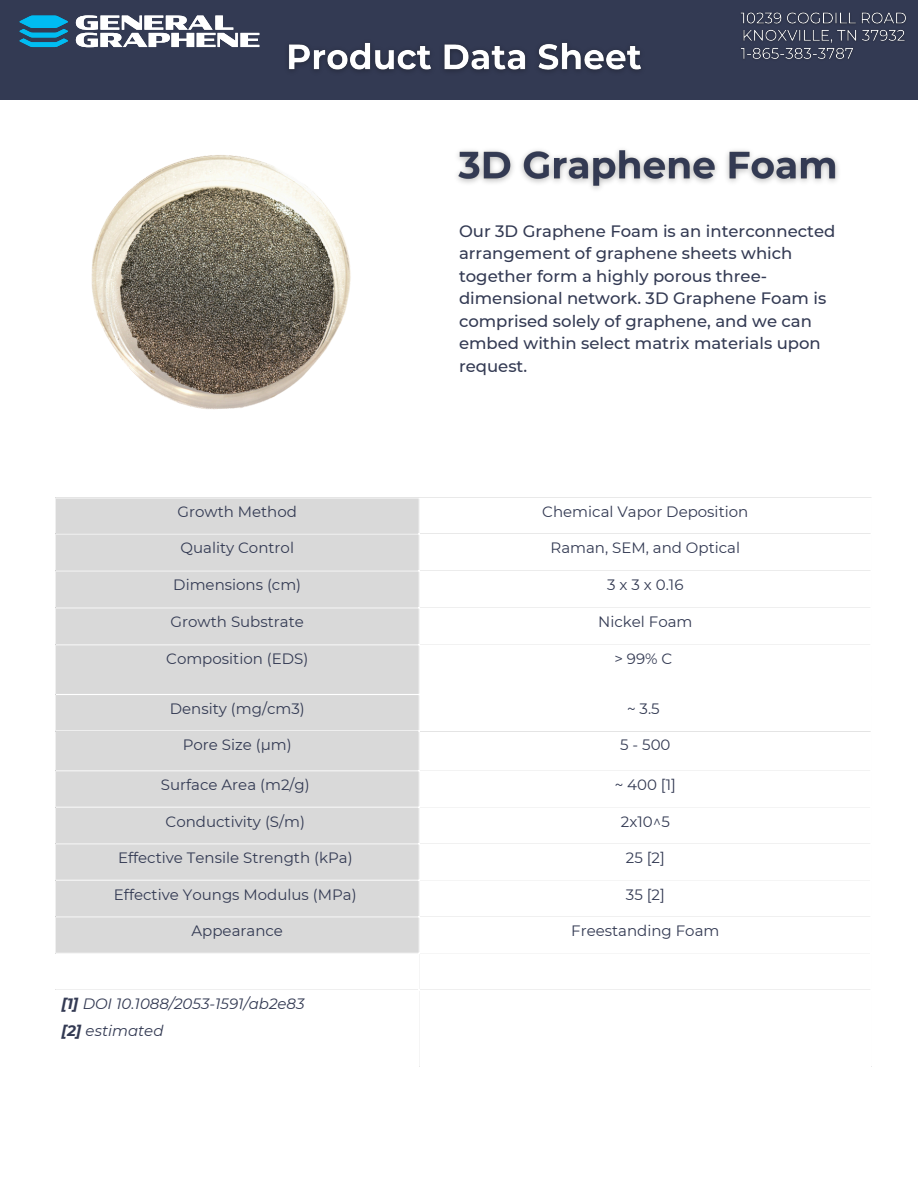
<style>
.page{position:relative;width:918px;height:1188px;background:#fff}
.page>*{position:absolute;margin:0;border:0;box-sizing:border-box;transform-origin:0 0}
.t1{font:500 16.5px/22.5px "Montserrat";color:#333a53}
.t2{font:15px "Montserrat";color:#333a53}
.t3{font:italic 15px "Montserrat";color:#333a53}
.s1{font-weight:700}
</style>
<div class="page">
<div style="left:0;top:0;width:918px;height:100px;background:#333a53"></div>
<svg style="left:19px;top:16px;width:49px;height:31px"></svg>
<svg style="left:76px;top:15px;width:183px;height:32px"></svg>
<svg style="left:56px;top:498px;width:816px;height:569px"></svg>
<hr style="left:419px;top:498px;width:1px;height:568px;background:#fff">
<hr style="left:871px;top:498px;width:1px;height:568px;background:#fff">
<hr style="left:56px;top:533px;width:816px;height:1px;background:#fff">
<hr style="left:56px;top:570px;width:816px;height:1px;background:#fff">
<hr style="left:56px;top:607px;width:816px;height:1px;background:#fff">
<hr style="left:56px;top:644px;width:816px;height:1px;background:#fff">
<hr style="left:56px;top:694px;width:816px;height:1px;background:#fff">
<hr style="left:56px;top:730px;width:816px;height:2px;background:#fff">
<hr style="left:56px;top:770px;width:816px;height:1px;background:#fff">
<hr style="left:56px;top:807px;width:816px;height:1px;background:#fff">
<hr style="left:56px;top:843px;width:816px;height:1px;background:#fff">
<hr style="left:56px;top:880px;width:816px;height:1px;background:#fff">
<hr style="left:56px;top:916px;width:816px;height:1px;background:#fff">
<hr style="left:56px;top:953px;width:816px;height:1px;background:#fff">
<hr style="left:56px;top:989px;width:816px;height:1px;background:#fff">
<img style="left:91px;top:155px;width:260px;height:255px">
<img style="left:289px;top:43px;width:352px;height:28px">
<img style="left:457px;top:149px;width:381px;height:41px">
<img style="left:741px;top:12px;width:165px;height:12px">
<img style="left:743px;top:30px;width:162px;height:12px">
<img style="left:741px;top:42px;width:112px;height:17px">
<p class="t1" style="left:459px;top:220px;width:378px">Our 3D Graphene Foam is an interconnected arrangement of graphene sheets which together form a highly porous three&shy;dimensional network. 3D Graphene Foam is comprised solely of graphene, and we can embed within select matrix materials upon request.</p>
<p class="t2" style="left:178px;top:503px;width:121px">Growth Method</p>
<p class="t2" style="left:542px;top:503px;width:208px">Chemical Vapor Deposition</p>
<h3 class="t2" style="left:180px;top:539px;width:115px">Quality Control</h3>
<p class="t2" style="left:551px;top:539px;width:191px">Raman, SEM, and Optical</p>
<p class="t2" style="left:173px;top:576px;width:129px">Dimensions (cm)</p>
<p class="t2" style="left:607px;top:576px;width:78px">3x3x0.16</p>
<p class="t2" style="left:171px;top:613px;width:135px">Growth Substrate</p>
<p class="t2" style="left:598px;top:613px;width:96px">Nickel Foam</p>
<p class="t2" style="left:166px;top:650px;width:144px">Composition (EDS)</p>
<p class="t2" style="left:614px;top:650px;width:59px">&gt; 99% C</p>
<p class="t2" style="left:170px;top:699px;width:136px">Density (mg/cm3)</p>
<p class="t2" style="left:627px;top:699px;width:34px">~ 3.5</p>
<p class="t2" style="left:183px;top:736px;width:111px">Pore Size (µm)</p>
<p class="t2" style="left:620px;top:736px;width:52px">5 - 500</p>
<p class="t2" style="left:161px;top:776px;width:150px">Surface Area (m2/g)</p>
<p class="t2" style="left:615px;top:776px;width:63px">~ 400 [1]</p>
<p class="t2" style="left:166px;top:812px;width:141px">Conductivity (S/m)</p>
<p class="t2" style="left:621px;top:812px;width:50px">2x10^5</p>
<p class="t2" style="left:118px;top:849px;width:236px">Effective Tensile Strength (kPa)</p>
<p class="t2" style="left:626px;top:849px;width:40px">25 [2]</p>
<p class="t2" style="left:114px;top:885px;width:244px">Effective Youngs Modulus (MPa)</p>
<p class="t2" style="left:626px;top:885px;width:40px">35 [2]</p>
<p class="t2" style="left:192px;top:922px;width:93px">Appearance</p>
<p class="t2" style="left:571px;top:922px;width:150px">Freestanding Foam</p>
<p class="t3" style="left:61px;top:995px;width:245px"><span class="s1">[1]</span> DOI 10.1088/2053-1591/ab2e83</p>
<p class="t3" style="left:61px;top:1022px;width:104px"><span class="s1">[2]</span> estimated</p>
</div>
